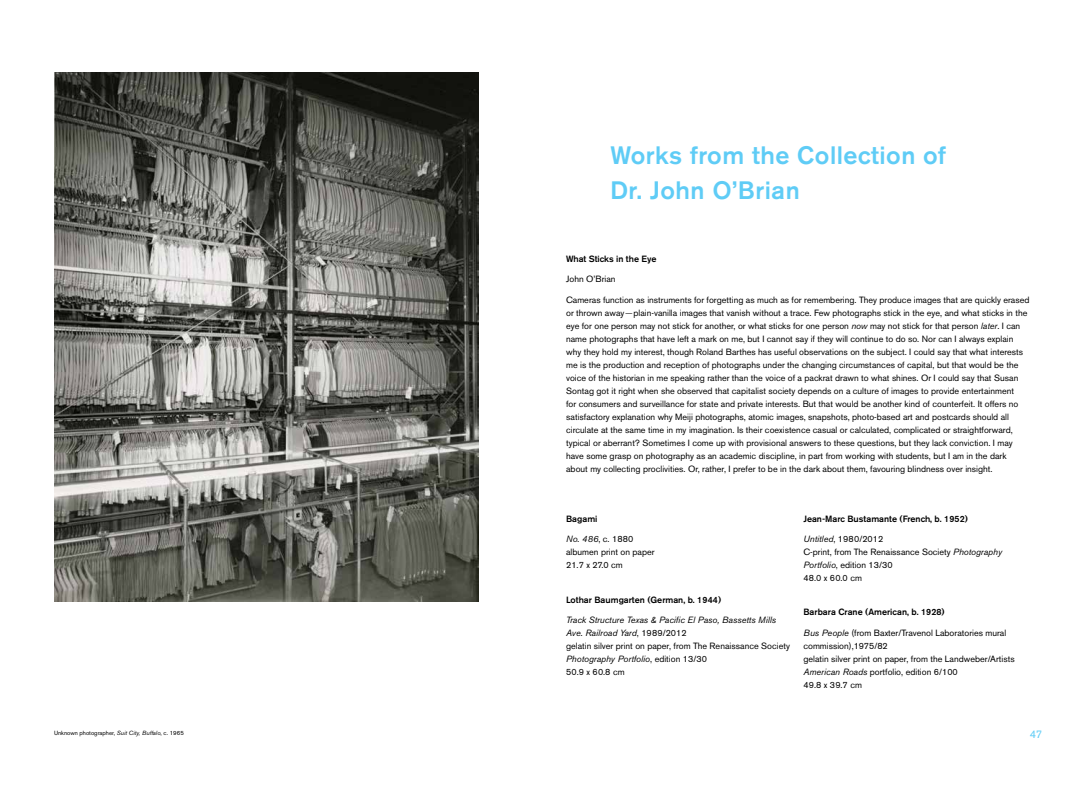
<style>
.page{position:relative;width:1066px;height:792px;background:#fff}
.page>*{position:absolute;margin:0;border:0;box-sizing:border-box;transform-origin:0 0}
.t1{font:500 25px/35px "Akzidenz Grotesk BE";letter-spacing:.02em;color:#5fccf6}
.t2{font:11px "Akzidenz Grotesk BE";color:#5fccf6}
.t3{font:9px/13px "Akzidenz Grotesk BE";color:#000}
.t4{font:500 9px "Akzidenz Grotesk BE";color:#000}
.t5{font:6px "Akzidenz Grotesk BE";color:#000}
.s1{font-style:italic}
.s2{font-family:"Akzidenz Grotesk";font-weight:300}
</style>
<div class="page">
<img style="left:54px;top:72px;width:425px;height:529px">
<p class="t5" style="left:54px;top:729px;width:131px">Unknown photographer, <span class="s1">Suit City, Buffalo</span>, c. 1965</p>
<h1 class="t1" style="left:610px;top:137px;width:337px">Works from the Collection of<br>Dr. John O’Brian</h1>
<p class="t4" style="left:566px;top:254px;width:92px">What Sticks in the Eye</p>
<p class="t3" style="left:566px;top:273px;width:51px">John O’Brian</p>
<p class="t3" style="left:566px;top:293px;width:465px">Cameras function as instruments for forgetting as much as for remembering. They produce images that are quickly erased or thrown away<span class="s2">—</span>plain-vanilla images that vanish without a trace. Few photographs stick in the eye, and what sticks in the eye for one person may not stick for another, or what sticks for one person <span class="s1">now</span> may not stick for that person <span class="s1">later</span>. I can name photographs that have left a mark on me, but I cannot say if they will continue to do so. Nor can I always explain why they hold my interest, though Roland Barthes has useful observations on the subject. I could say that what interests me is the production and reception of photographs under the changing circumstances of capital, but that would be the voice of the historian in me speaking rather than the voice of a packrat drawn to what shines. Or I could say that Susan Sontag got it right when she observed that capitalist society depends on a culture of images to provide entertainment<br>for consumers and surveillance for state and private interests. But that would be another kind of counterfeit. It offers no satisfactory explanation why Meiji photographs, atomic images, snapshots, photo-based art and postcards should all circulate at the same time in my imagination. Is their coexistence casual or calculated, complicated or straightforward, typical or aberrant? Sometimes I come up with provisional answers to these questions, but they lack conviction. I may have some grasp on photography as an academic discipline, in part from working with students, but I am in the dark about my collecting proclivities. Or, rather, I prefer to be in the dark about them, favouring blindness over insight.</p>
<p class="t4" style="left:566px;top:513px;width:33px">Bagami</p>
<p class="t3" style="left:566px;top:533px;width:90px"><span class="s1">No. 486</span>, c. 1880 albumen print on paper<br>21.7 x 27.0 cm</p>
<p class="t4" style="left:566px;top:594px;width:157px">Lothar Baumgarten (German, b. 1944)</p>
<p class="t3" style="left:566px;top:613px;width:225px"><span class="s1">Track Structure Texas &amp; Pacific El Paso, Bassetts Mills Ave. Railroad Yard</span>, 1989/2012<br>gelatin silver print on paper, from The Renaissance Society <span class="s1">Photography Portfolio</span>, edition 13/30<br>50.9 x 60.8 cm</p>
<p class="t4" style="left:803px;top:513px;width:166px">Jean-Marc Bustamante (French, b. 1952)</p>
<p class="t3" style="left:803px;top:532px;width:200px"><span class="s1">Untitled</span>, 1980/2012<br>C-print, from The Renaissance Society <span class="s1">Photography<br>Portfolio</span>, edition 13/30<br>48.0 x 60.0 cm</p>
<p class="t4" style="left:803px;top:607px;width:143px">Barbara Crane (American, b. 1928)</p>
<p class="t3" style="left:803px;top:626px;width:213px"><span class="s1">Bus People</span> (from Baxter/Travenol Laboratories mural commission),1975/82<br>gelatin silver print on paper, from the Landweber/Artists <span class="s1">American Roads</span> portfolio, edition 6/100<br>49.8 x 39.7 cm</p>
<p class="t2" style="left:1030px;top:728px;width:14px">47</p>
</div>
